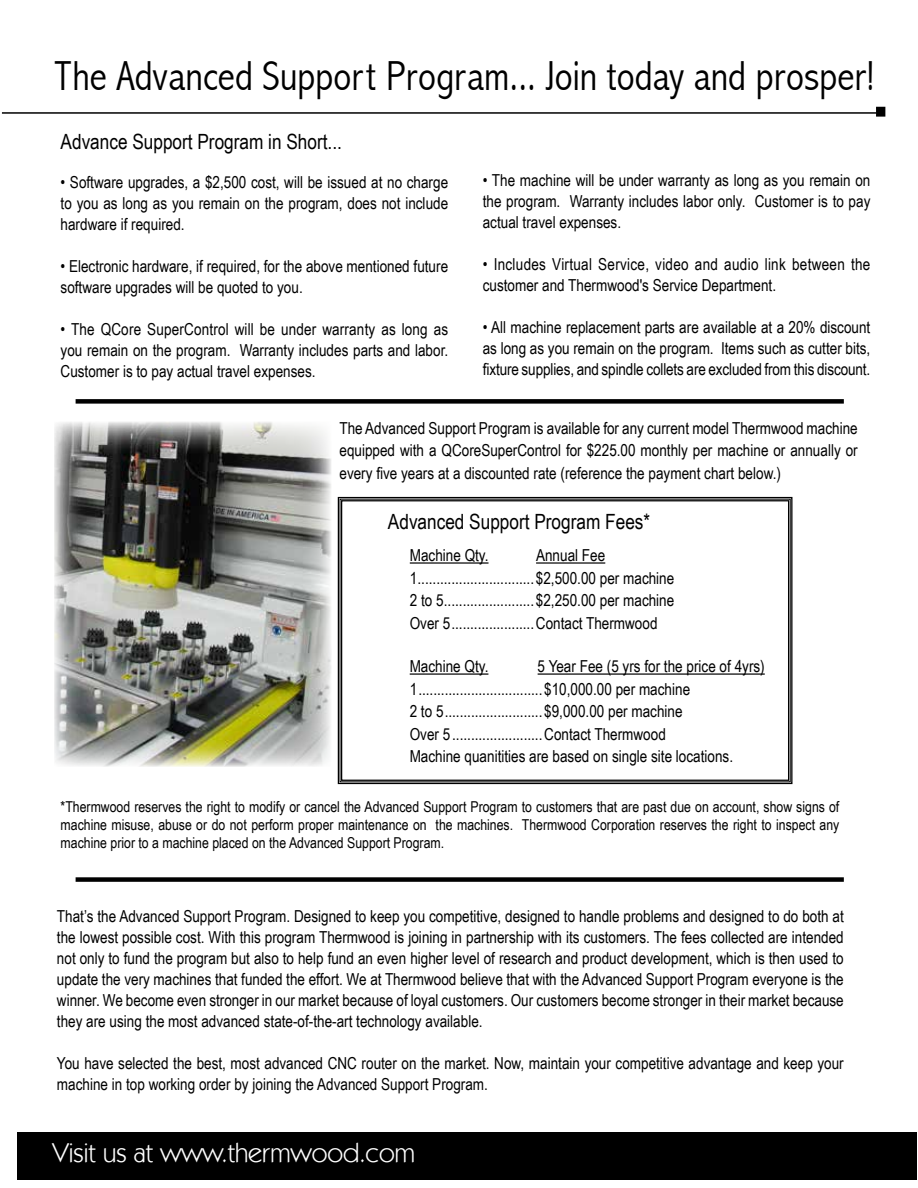
<style>
.page{position:relative;width:918px;height:1188px;background:#fff}
.page>*{position:absolute;margin:0;border:0;box-sizing:border-box;transform-origin:0 0}
.t1{font:300 condensed 42px "Abadi";color:#000}
.t2{font:27px "Kabel IT Cby BT";color:#fff}
.t3{font:21px "Arial Narrow";color:#000}
.t4{font:16.5px/21px "Arial Narrow";color:#000;text-align:justify}
.t5{font:15px/18px "Arial Narrow";color:#000;text-align:justify}
</style>
<div class="page">
<div style="left:17px;top:1133px;width:900px;height:47px;background:#000"></div>
<img style="left:54px;top:422px;width:277px;height:344px">
<hr style="left:2px;top:112px;width:875px;height:2px;background:#000">
<svg style="left:337px;top:496px;width:456px;height:289px"></svg>
<div style="left:341px;top:500px;width:448px;height:281px;border:1px solid #000"></div>
<hr style="left:410px;top:673px;width:78px;height:2px;background:#000">
<hr style="left:538px;top:673px;width:227px;height:2px;background:#000">
<div style="left:877px;top:108px;width:8px;height:8px;background:#000"></div>
<div style="left:876px;top:107px;width:9px;height:10px;border:2px solid #000"></div>
<div style="left:76px;top:399px;width:768px;height:5px;background:#000"></div>
<div style="left:76px;top:877px;width:768px;height:5px;background:#000"></div>
<h1 class="t1" style="left:54px;top:52px;width:822px">The Advanced Support Program... Join today and prosper!</h1>
<p class="t3" style="left:61px;top:126px;width:283px">Advance Support Program in Short...</p>
<p class="t4" style="left:61px;top:171px;width:389px">• Software upgrades, a $2,500 cost, will be issued at no charge to you as long as you remain on the program, does not include hardware if required.</p>
<p class="t4" style="left:61px;top:255px;width:389px">• Electronic hardware, if required, for the above mentioned future software upgrades will be quoted to you.</p>
<p class="t4" style="left:61px;top:318px;width:389px">• The QCore SuperControl will be under warranty as long as you remain on the program. Warranty includes parts and labor.<br>Customer is to pay actual travel expenses.</p>
<p class="t4" style="left:483px;top:169px;width:389px">• The machine will be under warranty as long as you remain on the program. Warranty includes labor only. Customer is to pay actual travel expenses.</p>
<p class="t4" style="left:483px;top:253px;width:389px">• Includes Virtual Service, video and audio link between the customer and Thermwood's Service Department.</p>
<p class="t4" style="left:483px;top:316px;width:389px">• All machine replacement parts are available at a 20% discount as long as you remain on the program. Items such as cutter bits, fixture supplies, and spindle collets are excluded from this discount.</p>
<p class="t4" style="left:339px;top:416px;width:520px;line-height:22.5px">The Advanced Support Program is available for any current model Thermwood machine equipped with a QCoreSuperControl for $225.00 monthly per machine or annually or every five years at a discounted rate (reference the payment chart below.)</p>
<p class="t3" style="left:388px;top:507px;width:264px">Advanced Support Program Fees*</p>
<p class="t4" style="left:410px;top:544px;width:80px">Machine Qty.</p>
<p class="t4" style="left:410px;top:544px;width:266px;line-height:22.5px;text-align:left;text-indent:126px">Annual Fee 1...............................$2,500.00 per machine 2 to 5........................$2,250.00 per machine Over 5......................Contact Thermwood</p>
<p class="t4" style="left:410px;top:655px;width:80px">Machine Qty.</p>
<p class="t4" style="left:410px;top:655px;width:357px;line-height:22.5px;text-align:left;text-indent:128px">5 Year Fee (5 yrs for the price of 4yrs)<br>1.................................$10,000.00 per machine<br>2 to 5..........................$9,000.00 per machine<br>Over 5........................Contact Thermwood<br>Machine quanitities are based on single site locations.</p>
<p class="t5" style="left:61px;top:797px;width:780px">*Thermwood reserves the right to modify or cancel the Advanced Support Program to customers that are past due on account, show signs of machine misuse, abuse or do not perform proper maintenance on the machines. Thermwood Corporation reserves the right to inspect any machine prior to a machine placed on the Advanced Support Program.</p>
<p class="t4" style="left:57px;top:905px;width:788px">That’s the Advanced Support Program. Designed to keep you competitive, designed to handle problems and designed to do both at the lowest possible cost. With this program Thermwood is joining in partnership with its customers. The fees collected are intended not only to fund the program but also to help fund an even higher level of research and product development, which is then used to update the very machines that funded the effort. We at Thermwood believe that with the Advanced Support Program everyone is the winner. We become even stronger in our market because of loyal customers. Our customers become stronger in their market because they are using the most advanced state-of-the-art technology available.</p>
<p class="t4" style="left:57px;top:1052px;width:788px">You have selected the best, most advanced CNC router on the market. Now, maintain your competitive advantage and keep your machine in top working order by joining the Advanced Support Program.</p>
<h2 class="t2" style="left:53px;top:1136px;width:364px">Visit us at www.thermwood.com</h2>
</div>
